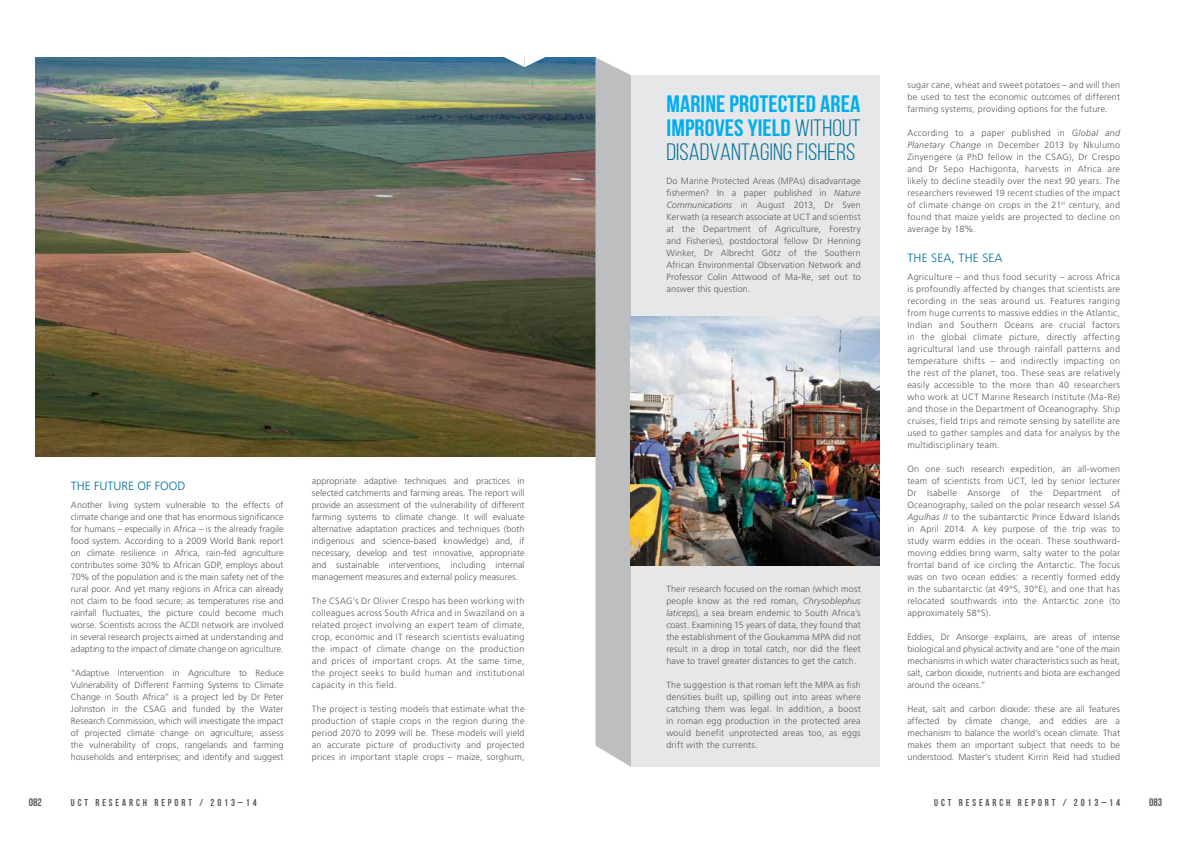
<style>
.page{position:relative;width:1191px;height:842px;background:#fff}
.page>*{position:absolute;margin:0;border:0;box-sizing:border-box;transform-origin:0 0}
.t1{font:23.8px/24px "Bebas Neue";letter-spacing:.005em;color:#00aeef;text-align:justify;scale:1.05 1}
.t2{font:300 12px "Frutiger LT Std";color:#006f9a}
.t3{font:11px "Bebas Neue";color:#58595b}
.t4{font:10px "Bebas Neue";letter-spacing:.29em;color:#58595b}
.t5{font:300 9px/12px "Frutiger LT Std";letter-spacing:.015em;color:#58595b;text-align:justify}
.s1{color:#006f9a}
.s2{font-style:italic}
</style>
<div class="page">
<img style="left:35px;top:57px;width:560px;height:399px">
<div style="left:631px;top:75px;width:248px;height:692px;background:#e6e7e8"></div>
<svg style="left:503px;top:57px;width:43px;height:10px"></svg>
<svg style="left:595px;top:57px;width:36px;height:710px;background:#bcbdbe"></svg>
<img style="left:631px;top:317px;width:248px;height:249px">
<svg style="left:817px;top:316px;width:43px;height:10px"></svg>
<h2 class="t2" style="left:71px;top:479px;width:31px">The future</h2>
<h2 class="t2" style="left:138px;top:479px;width:26px">of food</h2>
<p class="t5" style="left:71px;top:499px;width:214px">Another living system vulnerable to the effects of climate change and one that has enormous significance for humans – especially in Africa – is the already fragile food system. According to a 2009 World Bank report on climate resilience in Africa, rain-fed agriculture contributes some 30% to African GDP, employs about 70% of the population and is the main safety net of the rural poor. And yet many regions in Africa can already not claim to be food secure; as temperatures rise and rainfall fluctuates, the picture could become much worse. Scientists across the ACDI network are involved in several research projects aimed at understanding and adapting to the impact of climate change on agriculture.</p>
<p class="t5" style="left:71px;top:667px;width:214px">“Adaptive Intervention in Agriculture to Reduce Vulnerability of Different Farming Systems to Climate Change in South Africa” is a project led by Dr Peter Johnston in the CSAG and funded by the Water Research Commission, which will investigate the impact of projected climate change on agriculture; assess the vulnerability of crops, rangelands and farming households and enterprises; and identify and suggest</p>
<p class="t5" style="left:312px;top:475px;width:214px">appropriate adaptive techniques and practices in selected catchments and farming areas. The report will provide an assessment of the vulnerability of different farming systems to climate change. It will evaluate alternative adaptation practices and techniques (both indigenous and science-based knowledge) and, if necessary, develop and test innovative, appropriate and sustainable interventions, including internal management measures and external policy measures.</p>
<p class="t5" style="left:312px;top:595px;width:214px">The CSAG’s Dr Olivier Crespo has been working with colleagues across South Africa and in Swaziland on a related project involving an expert team of climate, crop, economic and IT research scientists evaluating the impact of climate change on the production and prices of important crops. At the same time, the project seeks to build human and institutional capacity in this field.</p>
<p class="t5" style="left:312px;top:703px;width:214px">The project is testing models that estimate what the production of staple crops in the region during the period 2070 to 2099 will be. These models will yield an accurate picture of productivity and projected prices in important staple crops – maize, sorghum,</p>
<h1 class="t1" style="left:666px;top:92px;width:186px">MARINE PROTECTED AREA IMPROVES YIELD <span class="s1">WITHOUT DISADVANTAGING FISHERS</span></h1>
<p class="t5" style="left:666px;top:175px;width:196px">Do Marine Protected Areas (MPAs) disadvantage fishermen? In a paper published in <span class="s2">Nature Communications</span> in August 2013, Dr Sven Kerwath (a research associate at UCT and scientist at the Department of Agriculture, Forestry and Fisheries), postdoctoral fellow Dr Henning Winker, Dr Albrecht Götz of the Southern African Environmental Observation Network and Professor Colin Attwood of Ma-Re, set out to answer this question.</p>
<p class="t5" style="left:666px;top:583px;width:196px">Their research focused on the roman (which most people know as the red roman, <span class="s2">Chrysoblephus laticeps</span>), a sea bream endemic to South Africa’s coast. Examining 15 years of data, they found that the establishment of the Goukamma MPA did not result in a drop in total catch, nor did the fleet have to travel greater distances to get the catch.</p>
<p class="t5" style="left:666px;top:679px;width:196px">The suggestion is that roman left the MPA as fish densities built up, spilling out into areas where catching them was legal. In addition, a boost in roman egg production in the protected area would benefit unprotected areas too, as eggs drift with the currents.</p>
<p class="t5" style="left:907px;top:79px;width:214px">sugar cane, wheat and sweet potatoes – and will then be used to test the economic outcomes of different farming systems, providing options for the future.</p>
<p class="t5" style="left:907px;top:127px;width:214px">According to a paper published in <span class="s2">Global and Planetary Change</span> in December 2013 by Nkulumo Zinyengere (a PhD fellow in the CSAG), Dr Crespo and Dr Sepo Hachigonta, harvests in Africa are likely to decline steadily over the next 90 years. The researchers reviewed 19 recent studies of the impact of climate change on crops in the 21<sup>st</sup> century, and found that maize yields are projected to decline on average by 18%.</p>
<h2 class="t2" style="left:907px;top:251px;width:59px">Thesea, the</h2>
<h2 class="t2" style="left:982px;top:251px;width:8px">sea</h2>
<p class="t5" style="left:907px;top:271px;width:214px">Agriculture – and thus food security – across Africa is profoundly affected by changes that scientists are recording in the seas around us. Features ranging from huge currents to massive eddies in the Atlantic, Indian and Southern Oceans are crucial factors in the global climate picture, directly affecting agricultural land use through rainfall patterns and temperature shifts – and indirectly impacting on the rest of the planet, too. These seas are relatively easily accessible to the more than 40 researchers who work at UCT Marine Research Institute (Ma-Re) and those in the Department of Oceanography. Ship cruises, field trips and remote sensing by satellite are used to gather samples and data for analysis by the multidisciplinary team.</p>
<p class="t5" style="left:907px;top:463px;width:214px">On one such research expedition, an all-women team of scientists from UCT, led by senior lecturer Dr Isabelle Ansorge of the Department of Oceanography, sailed on the polar research vessel <span class="s2">SA Agulhas II</span> to the subantarctic Prince Edward Islands in April 2014. A key purpose of the trip was to study warm eddies in the ocean. These southward&shy;moving eddies bring warm, salty water to the polar frontal band of ice circling the Antarctic. The focus was on two ocean eddies: a recently formed eddy in the subantarctic (at 49°S, 30°E), and one that has relocated southwards into the Antarctic zone (to approximately 58°S).</p>
<p class="t5" style="left:907px;top:631px;width:214px">Eddies, Dr Ansorge explains, are areas of intense biological and physical activity and are “one of the main mechanisms in which water characteristics such as heat, salt, carbon dioxide, nutrients and biota are exchanged around the oceans.”</p>
<p class="t5" style="left:907px;top:703px;width:214px">Heat, salt and carbon dioxide: these are all features affected by climate change, and eddies are a mechanism to balance the world’s ocean climate. That makes them an important subject that needs to be understood. Master’s student Kirrin Reid had studied</p>
<p class="t3" style="left:29px;top:797px;width:15px">082</p>
<p class="t4" style="left:71px;top:797px;width:187px">UCT RESEARCH REPORT / 2013–14</p>
<p class="t4" style="left:934px;top:797px;width:187px">UCT RESEARCH REPORT / 2013–14</p>
<p class="t3" style="left:1149px;top:797px;width:15px">083</p>
</div>
